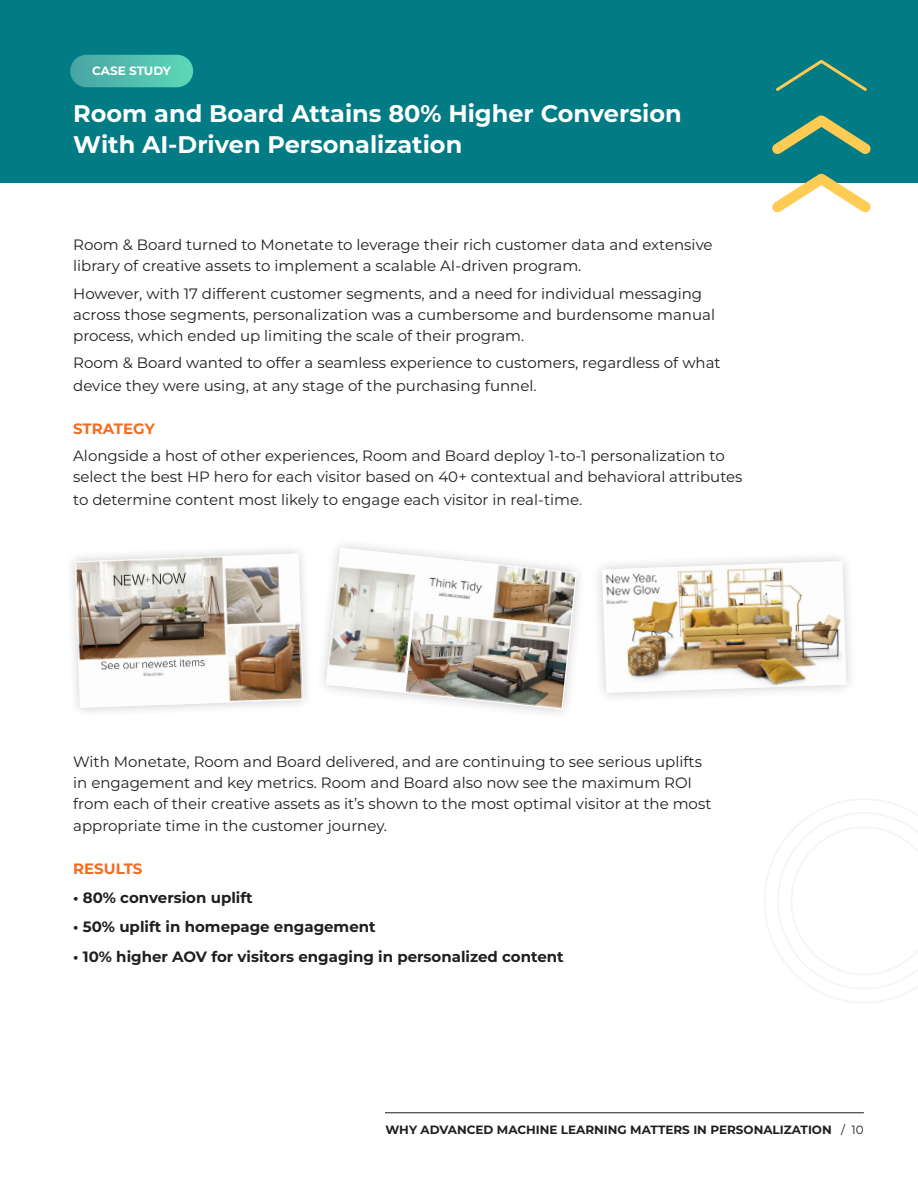
<style>
.page{position:relative;width:918px;height:1188px;background:#fff}
.page>*{position:absolute;margin:0;border:0;box-sizing:border-box;transform-origin:0 0}
.t1{font:700 24px/31.5px "Montserrat";color:#fff}
.t2{font:15px/21px "Montserrat";color:#1f1f1f}
.t3{font:700 15px "Montserrat";color:#1f1f1f}
.t4{font:700 15px "Montserrat";color:#f36b21}
.t5{font:700 12px "Montserrat";color:#1f1f1f}
.t6{font:700 12px "Montserrat";letter-spacing:-.01em;color:#fff}
.s1{font-weight:400}
</style>
<div class="page">
<hr style="left:385px;top:1112px;width:479px;height:1px;background:#1f1f1f">
<div style="left:0;top:0;width:918px;height:182px;background:#017b84"></div>
<div style="left:64px;top:543px;width:250px;height:175px;background:#000;opacity:.2"></div>
<img style="left:75px;top:554px;width:228px;height:154px">
<img style="left:326px;top:548px;width:250px;height:160px">
<div style="left:591px;top:550px;width:267px;height:154px;background:#000;opacity:.2"></div>
<img style="left:605px;top:561px;width:241px;height:132px">
<svg style="left:776px;top:60px;width:91px;height:31px"></svg>
<svg style="left:763px;top:115px;width:117px;height:98px"></svg>
<div style="left:70px;top:55px;width:123px;height:32px;background:linear-gradient(to right,#47a4a5,#5dd8b7);border-radius:16px"></div>
<p class="t6" style="left:92px;top:62px;width:80px">CASE STUDY</p>
<h1 class="t1" style="left:73px;top:96px;width:610px">Room and Board Attains 80% Higher Conversion<br>With AI-Driven Personalization</h1>
<p class="t2" style="left:73px;top:233px;width:641px">Room &amp; Board turned to Monetate to leverage their rich customer data and extensive library of creative assets to implement a scalable AI-driven program.</p>
<p class="t2" style="left:73px;top:282px;width:643px">However, with 17 different customer segments, and a need for individual messaging across those segments, personalization was a cumbersome and burdensome manual process, which ended up limiting the scale of their program.</p>
<p class="t2" style="left:73px;top:351px;width:649px;line-height:22.5px">Room &amp; Board wanted to offer a seamless experience to customers, regardless of what device they were using, at any stage of the purchasing funnel.</p>
<p class="t4" style="left:73px;top:417px;width:83px">STRATEGY</p>
<p class="t2" style="left:73px;top:445px;width:671px">Alongside a host of other experiences, Room and Board deploy 1-to-1 personalization to select the best HP hero for each visitor based on 40+ contextual and behavioral attributes</p>
<p class="t2" style="left:73px;top:488px;width:511px">to determine content most likely to engage each visitor in real-time.</p>
<p class="t2" style="left:73px;top:750px;width:640px">With Monetate, Room and Board delivered, and are continuing to see serious uplifts in engagement and key metrics. Room and Board also now see the maximum ROI from each of their creative assets as it’s shown to the most optimal visitor at the most</p>
<p class="t2" style="left:73px;top:815px;width:315px">appropriate time in the customer journey.</p>
<p class="t4" style="left:73px;top:858px;width:71px">RESULTS</p>
<p class="t3" style="left:73px;top:887px;width:181px">• 80% conversion uplift</p>
<p class="t3" style="left:73px;top:916px;width:304px">• 50% uplift in homepage engagement</p>
<p class="t3" style="left:73px;top:945px;width:492px">• 10% higher AOV for visitors engaging in personalized content</p>
<p class="t5" style="left:386px;top:1121px;width:480px">WHY ADVANCED MACHINE LEARNING MATTERS IN PERSONALIZATION <span class="s1">/ 10</span></p>
</div>
